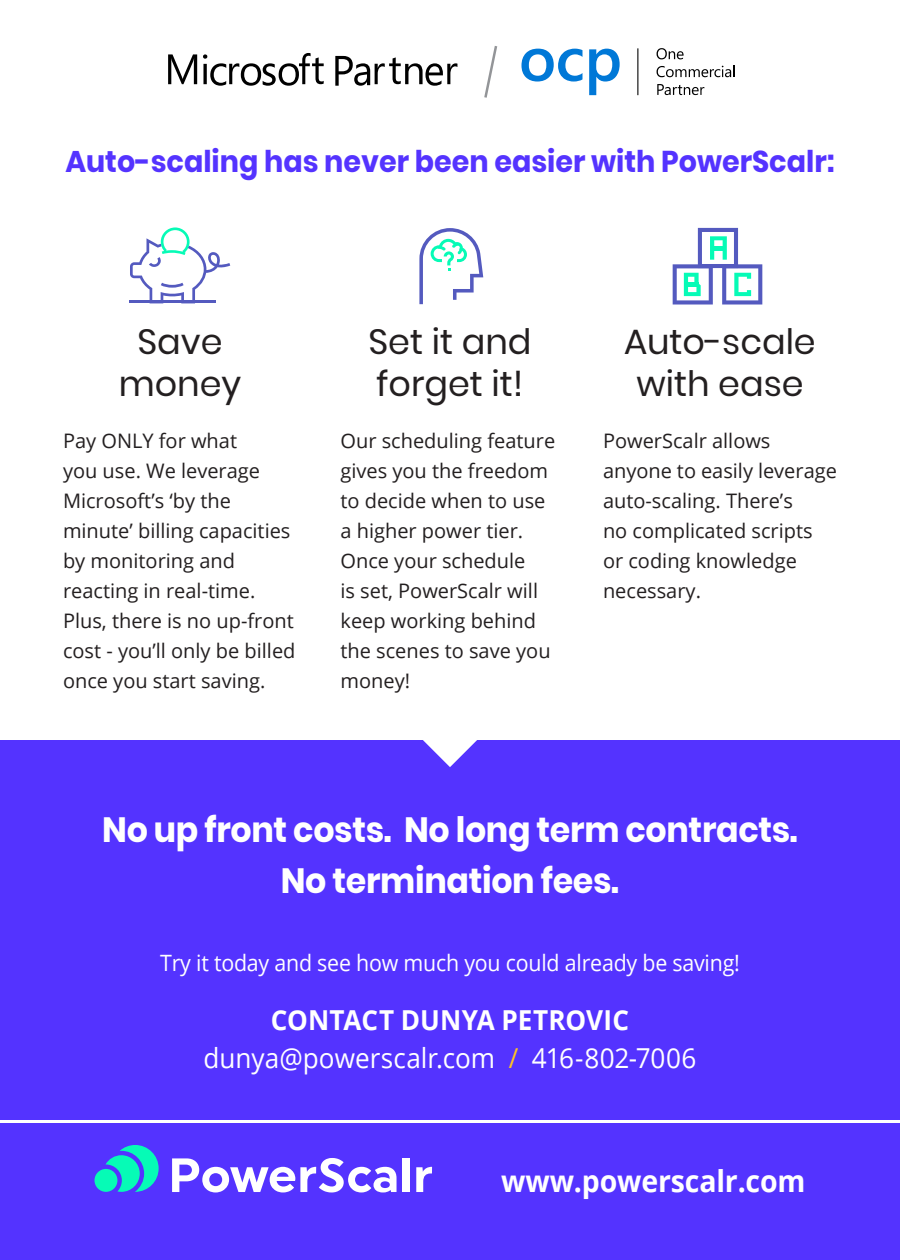
<style>
.page{position:relative;width:900px;height:1260px;background:#fff}
.page>*{position:absolute;margin:0;border:0;box-sizing:border-box;transform-origin:0 0}
.t1{font:700 35px "Poppins";letter-spacing:-.01em;color:#fff;scale:.95 1}
.t2{font:35px/42px "Poppins";color:#231f20}
.t3{font:700 30px "Poppins";color:#5433ff;scale:.95 1}
.t4{font:700 30px "Open Sans";letter-spacing:-.005em;color:#fff;scale:.95 1}
.t5{font:27.5px "Open Sans";color:#fff;scale:.95 1}
.t6{font:700 27.5px "Open Sans";letter-spacing:.005em;color:#fff;scale:.95 1}
.t7{font:22.5px "Open Sans";letter-spacing:-.01em;color:#fff;scale:.95 1}
.t8{font:20px/30px "Open Sans";color:#231f20}
.s1{color:#fec422}
</style>
<div class="page">
<div style="left:0;top:740px;width:900px;height:520px;background:#5433ff"></div>
<svg style="left:423px;top:740px;width:54px;height:27px"></svg>
<svg style="left:484px;top:46px;width:14px;height:52px"></svg>
<svg style="left:657px;top:48px;width:27px;height:11px"></svg>
<svg style="left:657px;top:66px;width:78px;height:11px"></svg>
<svg style="left:657px;top:84px;width:47px;height:11px"></svg>
<svg style="left:522px;top:49px;width:60px;height:33px"></svg>
<svg style="left:589px;top:49px;width:31px;height:46px"></svg>
<hr style="left:637px;top:48px;width:1px;height:47px;background:#000">
<svg style="left:168px;top:54px;width:29px;height:30px"></svg>
<svg style="left:203px;top:53px;width:121px;height:33px"></svg>
<svg style="left:335px;top:56px;width:122px;height:30px"></svg>
<hr style="left:129px;top:300px;width:86px;height:3px;background:#545abf">
<svg style="left:130px;top:227px;width:100px;height:76px"></svg>
<svg style="left:419px;top:228px;width:64px;height:76px"></svg>
<svg style="left:673px;top:228px;width:89px;height:77px"></svg>
<svg style="left:172px;top:1158px;width:225px;height:34px"></svg>
<div style="left:403px;top:1158px;width:7px;height:34px;background:#fff"></div>
<svg style="left:416px;top:1167px;width:16px;height:25px"></svg>
<div style="left:94px;top:1169px;width:23px;height:23px;background:#06fbb6;border-radius:11px"></div>
<svg style="left:106px;top:1145px;width:53px;height:47px"></svg>
<hr style="left:0;top:1120px;width:900px;height:2px;background:#fff">
<p class="t3" style="left:65px;top:144px;width:811px">Auto-scaling has never been easier with PowerScalr:</p>
<p class="t2" style="left:137px;top:321px;width:87px">Save</p>
<p class="t2" style="left:119px;top:363px;width:124px">money</p>
<p class="t2" style="left:368px;top:321px;width:165px">Set it and forget it!</p>
<p class="t2" style="left:624px;top:321px;width:193px;text-align:center">Auto-scale with ease</p>
<p class="t8" style="left:63px;top:425px;width:234px">Pay ONLY for what<br>you use. We leverage<br>Microsoft’s ‘by the minute’ billing capacities by monitoring and reacting in real-time.<br>Plus, there is no up-front cost - you’ll only be billed once you start saving.</p>
<p class="t8" style="left:340px;top:425px;width:216px">Our scheduling feature gives you the freedom to decide when to use a higher power tier.<br>Once your schedule<br>is set, PowerScalr will keep working behind the scenes to save you money!</p>
<p class="t8" style="left:603px;top:425px;width:236px">PowerScalr allows anyone to easily leverage</p>
<p class="t8" style="left:603px;top:485px;width:211px">auto-scaling. There’s no complicated scripts or coding knowledge necessary.</p>
<p class="t1" style="left:102px;top:809px;width:734px">No up front costs. No long term contracts.</p>
<p class="t1" style="left:281px;top:861px;width:358px">No termination fees.</p>
<p class="t7" style="left:160px;top:948px;width:612px">Try it today and see how much you could already be saving!</p>
<p class="t6" style="left:271px;top:1001px;width:378px">CONTACT DUNYA PETROVIC</p>
<p class="t5" style="left:203px;top:1039px;width:521px">dunya@powerscalr.com <span class="s1">/</span> 416-802-7006</p>
<p class="t4" style="left:501px;top:1160px;width:322px">www.powerscalr.com</p>
</div>
